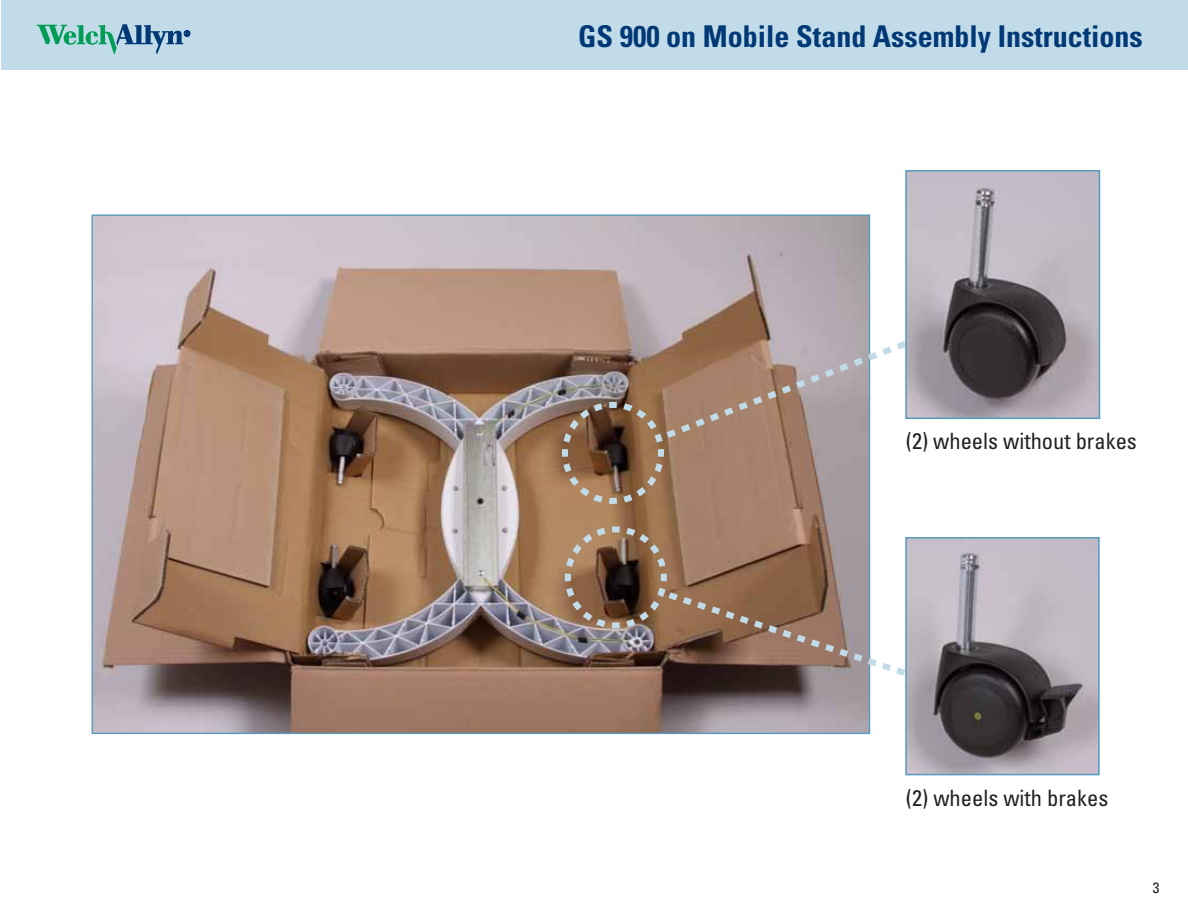
<style>
.page{position:relative;width:1188px;height:918px;background:#fff}
.page>*{position:absolute;margin:0;border:0;box-sizing:border-box;transform-origin:0 0}
.t1{font:700 condensed 30px "Univers LT Std";color:#003976}
.t2{font:condensed 22.5px "Univers LT Std";color:#231f20}
.t3{font:condensed 15px "Univers LT Std";color:#231f20}
</style>
<div class="page">
<div style="left:1px;top:0;width:1187px;height:70px;background:#c2dbe8"></div>
<svg style="left:37px;top:24px;width:153px;height:31px"></svg>
<img style="left:94px;top:216px;width:774px;height:516px">
<svg style="left:559px;top:336px;width:354px;height:171px;background:#a68e80"></svg>
<svg style="left:562px;top:523px;width:343px;height:157px;background:#937b6c"></svg>
<img style="left:908px;top:540px;width:189px;height:232px">
<div style="left:905px;top:537px;width:195px;height:238px;border:2px solid #569bbe"></div>
<img style="left:908px;top:173px;width:189px;height:243px">
<div style="left:905px;top:170px;width:195px;height:249px;border:2px solid #569bbe"></div>
<h1 class="t1" style="left:578px;top:18px;width:566px">GS 900 on Mobile Stand Assembly Instructions</h1>
<p class="t2" style="left:906px;top:427px;width:233px">(2) wheels without brakes</p>
<p class="t2" style="left:906px;top:784px;width:204px">(2) wheels with brakes</p>
<p class="t3" style="left:1153px;top:878px;width:8px">3</p>
</div>
